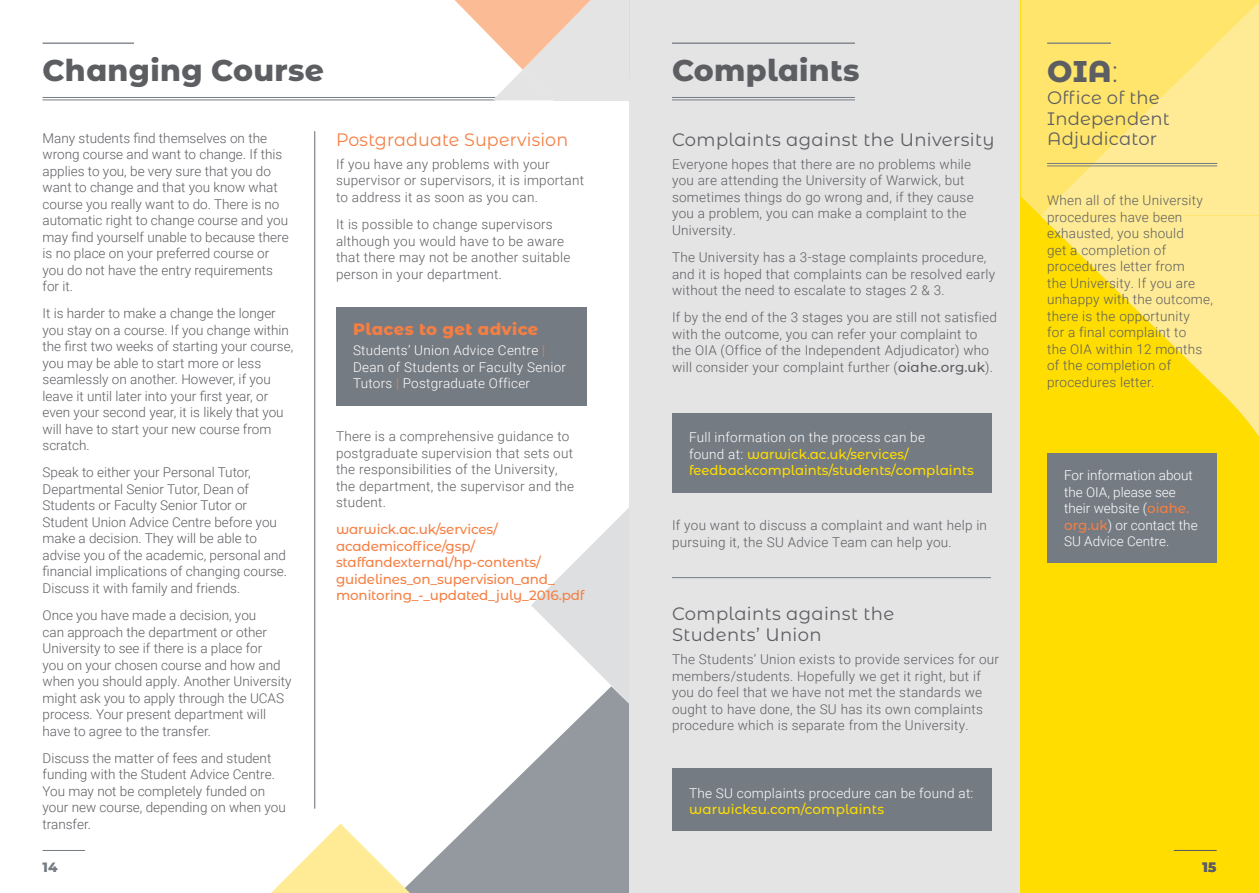
<style>
.page{position:relative;width:1259px;height:893px;background:#fff}
.page>*{position:absolute;margin:0;border:0;box-sizing:border-box;transform-origin:0 0}
.t1{font:800 30px "Montserrat Alternates";letter-spacing:.01em;color:#5d5e62}
.t2{font:18px/20.2px "Montserrat Alternates";letter-spacing:.02em;color:#5d5e62}
.t3{font:18px "Montserrat Alternates";letter-spacing:.01em;color:#f57f43}
.t4{font:800 16.5px "Montserrat Alternates";letter-spacing:.02em;color:#f57f43}
.t5{font:300 13.5px/16.5px "Roboto";letter-spacing:.02em;color:#5d5e62}
.t6{font:300 13.5px/16.5px "Roboto";color:#5d5e62}
.t7{font:300 13.5px/16.5px "Roboto";letter-spacing:.02em;color:#fff}
.t8{font:500 13.5px/16.5px "Montserrat Alternates";letter-spacing:-.01em;color:#f57f43}
.t9{font:500 13.5px/16.5px "Montserrat Alternates";color:#fd0}
.t10{font:300 13.5px/16.5px "Roboto";color:#fff}
.t11{font:800 13.5px "Montserrat Alternates";color:#757b83}
.t12{font:800 13.5px "Montserrat Alternates";color:#5d5e62}
.s1{color:#f57f43}
.s2{font-family:"Montserrat Alternates";font-weight:500}
.s3{font-family:"Roboto";font-weight:300;color:#fff}
.s4{font-weight:300}
.s5{font-family:"Montserrat Alternates";font-weight:500;color:#f57f43}
</style>
<div class="page">
<svg style="left:531px;top:508px;width:98px;height:178px"></svg>
<svg style="left:410px;top:686px;width:219px;height:207px;fill:#93999e"></svg>
<svg style="left:271px;top:823px;width:139px;height:70px"></svg>
<div style="left:629px;top:0;width:630px;height:893px;background:#e4e4e5"></div>
<div style="left:1020px;top:0;width:239px;height:893px;background:#fd0"></div>
<div style="left:1020px;top:0;width:239px;height:197px;background:#ffe56b"></div>
<svg style="left:1021px;top:197px;width:19px;height:18px"></svg>
<svg style="left:1040px;top:1px;width:219px;height:214px;fill:#ffe56b"></svg>
<svg style="left:1040px;top:215px;width:205px;height:333px"></svg>
<div style="left:1245px;top:215px;width:14px;height:222px;background:#ffeb95"></div>
<hr style="left:43px;top:99px;width:452px;height:1px;background:#757b83">
<hr style="left:43px;top:97px;width:452px;height:1px;background:#757b83">
<hr style="left:43px;top:850px;width:42px;height:1px;background:#757b83">
<hr style="left:43px;top:43px;width:91px;height:1px;background:#757b83">
<hr style="left:314px;top:131px;width:1px;height:678px;background:#757b83">
<div style="left:336px;top:307px;width:251px;height:98px;background:#757b83"></div>
<svg style="left:247px;top:0;width:382px;height:100px"></svg>
<hr style="left:1047px;top:165px;width:170px;height:1px;background:#757b83">
<hr style="left:1047px;top:163px;width:170px;height:1px;background:#757b83">
<hr style="left:1047px;top:43px;width:64px;height:1px;background:#757b83">
<div style="left:1047px;top:453px;width:169px;height:110px;background:#757b83"></div>
<hr style="left:1174px;top:850px;width:42px;height:1px;background:#5d5e62">
<hr style="left:672px;top:99px;width:183px;height:1px;background:#757b83">
<hr style="left:672px;top:97px;width:183px;height:1px;background:#757b83">
<hr style="left:672px;top:43px;width:183px;height:1px;background:#757b83">
<div style="left:672px;top:769px;width:319px;height:62px;background:#757b83"></div>
<div style="left:672px;top:413px;width:319px;height:79px;background:#757b83"></div>
<hr style="left:672px;top:577px;width:319px;height:1px;background:#757b83">
<h1 class="t1" style="left:43px;top:48px;width:283px">Changing Course</h1>
<p class="t6" style="left:43px;top:129px;width:248px">Many students find themselves on the wrong course and want to change. If this applies to you, be very sure that you do want to change and that you know what course you really want to do. There is no automatic right to change course and you may find yourself unable to because there is no place on your preferred course or you do not have the entry requirements for it.</p>
<p class="t6" style="left:43px;top:305px;width:252px">It is harder to make a change the longer you stay on a course. If you change within the first two weeks of starting your course, you may be able to start more or less seamlessly on another. However, if you leave it until later into your first year, or even your second year, it is likely that you will have to start your new course from scratch.</p>
<p class="t6" style="left:43px;top:464px;width:246px">Speak to either your Personal Tutor, Departmental Senior Tutor, Dean of Students or Faculty Senior Tutor or Student Union Advice Centre before you make a decision. They will be able to advise you of the academic, personal and financial implications of changing course.<br>Discuss it with family and friends.</p>
<p class="t6" style="left:43px;top:607px;width:250px">Once you have made a decision, you<br>can approach the department or other University to see if there is a place for<br>you on your chosen course and how and when you should apply. Another University might ask you to apply through the UCAS process. Your present department will have to agree to the transfer.</p>
<p class="t6" style="left:43px;top:749px;width:245px">Discuss the matter of fees and student funding with the Student Advice Centre.<br>You may not be completely funded on your new course, depending on when you transfer.</p>
<h2 class="t3" style="left:336px;top:127px;width:234px">Postgraduate Supervision</h2>
<p class="t5" style="left:336px;top:155px;width:250px">If you have any problems with your supervisor or supervisors, it is important to address it as soon as you can.</p>
<p class="t5" style="left:336px;top:215px;width:236px">It is possible to change supervisors although you would have to be aware that there may not be another suitable person in your department.</p>
<p class="t4" style="left:353px;top:317px;width:187px">Places to get advice</p>
<p class="t7" style="left:353px;top:342px;width:214px">Students’ Union Advice Centre <span class="s1">|<br></span>Dean of Students or Faculty Senior<br>Tutors <span class="s1">|</span> Postgraduate Officer</p>
<p class="t5" style="left:336px;top:428px;width:240px">There is a comprehensive guidance to postgraduate supervision that sets out the responsibilities of the University, the department, the supervisor and the student.</p>
<p class="t8" style="left:336px;top:521px;width:250px">warwick.ac.uk/services/ academicoffice/gsp/ staffandexternal/hp-contents/ guidelines_on_supervision_and_ monitoring_-_updated_july_2016.pdf</p>
<h1 class="t1" style="left:672px;top:48px;width:189px">Complaints</h1>
<h2 class="t2" style="left:672px;top:129px;width:324px">Complaints against the University</h2>
<p class="t5" style="left:672px;top:155px;width:303px">Everyone hopes that there are no problems while you are attending the University of Warwick, but sometimes things do go wrong and, if they cause you a problem, you can make a complaint to the University.</p>
<p class="t5" style="left:672px;top:248px;width:325px">The University has a 3-stage complaints procedure, and it is hoped that complaints can be resolved early without the need to escalate to stages 2 &amp; 3.</p>
<p class="t5" style="left:672px;top:309px;width:326px">If by the end of the 3 stages you are still not satisfied with the outcome, you can refer your complaint to the OIA (Office of the Independent Adjudicator) who will consider your complaint further (<span class="s2">oiahe.org.uk</span>).</p>
<p class="t7" style="left:689px;top:429px;width:237px">Full information on the process can be</p>
<p class="t9" style="left:689px;top:445px;width:286px"><span class="s3">found at:</span> warwick.ac.uk/services/ feedbackcomplaints/students/complaints</p>
<p class="t5" style="left:672px;top:517px;width:316px">If you want to discuss a complaint and want help in pursuing it, the SU Advice Team can help you.</p>
<h2 class="t2" style="left:672px;top:603px;width:224px;line-height:21px">Complaints against the<br>Students’ Union</h2>
<p class="t5" style="left:672px;top:651px;width:328px">The Students’ Union exists to provide services for our members/students. Hopefully we get it right, but if you do feel that we have not met the standards we ought to have done, the SU has its own complaints procedure which is separate from the University.</p>
<p class="t7" style="left:689px;top:784px;width:286px">The SU complaints procedure can be found at:</p>
<p class="t9" style="left:689px;top:800px;width:197px">warwicksu.com/complaints</p>
<h1 class="t1" style="left:1047px;top:49px;width:72px">OIA<span class="s4">:</span></h1>
<h2 class="t2" style="left:1047px;top:87px;width:124px">Office of the<br>Independent<br>Adjudicator</h2>
<p class="t5" style="left:1047px;top:192px;width:167px">When all of the University procedures have been exhausted, you should<br>get a completion of procedures letter from<br>the University. If you are unhappy with the outcome, there is the opportunity<br>for a final complaint to<br>the OIA within 12 months of the completion of procedures letter.</p>
<p class="t10" style="left:1064px;top:467px;width:135px">For information about the OIA, please see their website (<span class="s5">oiahe. org.uk</span>) or contact the<br>SU Advice Centre.</p>
<p class="t11" style="left:43px;top:857px;width:17px">14</p>
<p class="t12" style="left:1202px;top:857px;width:15px">15</p>
</div>
